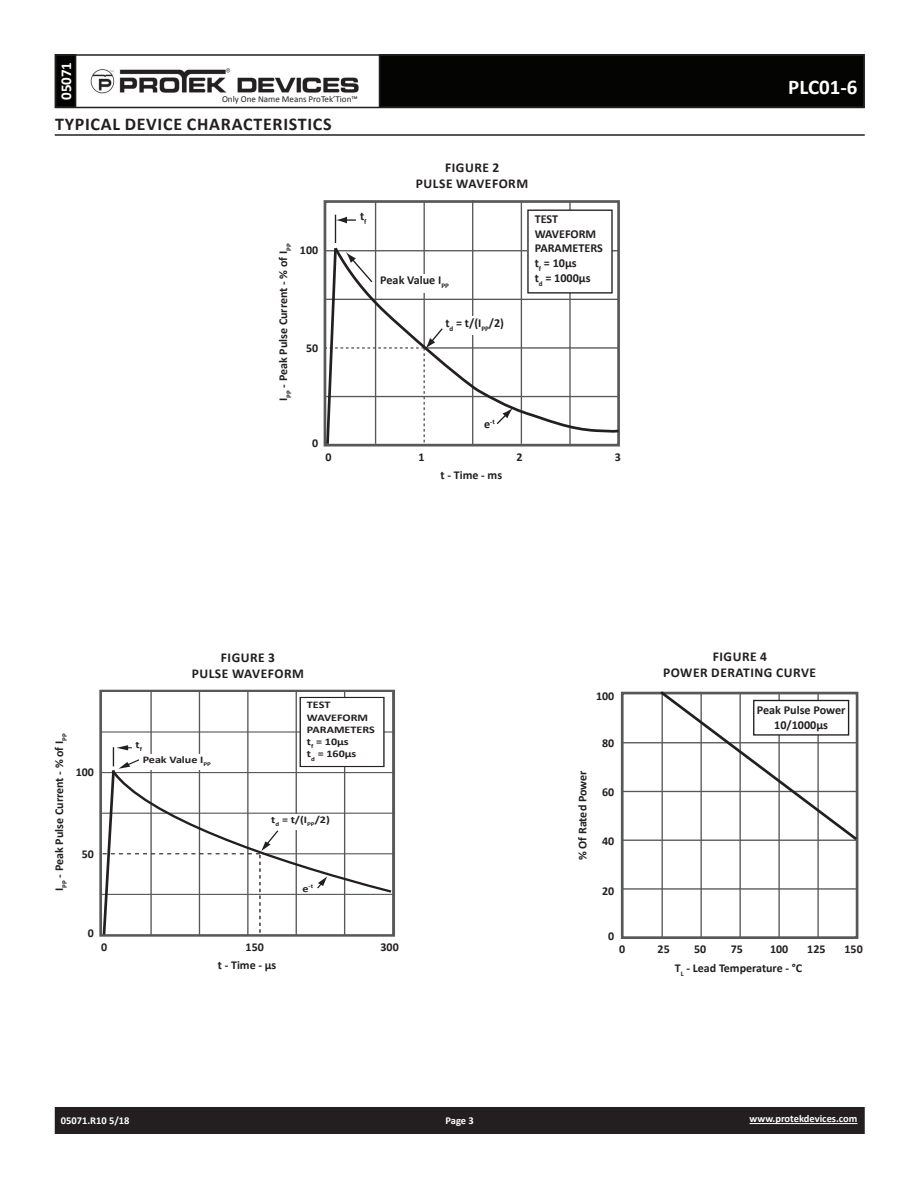
<style>
.page{position:relative;width:918px;height:1188px;background:#fff}
.page>*{position:absolute;margin:0;border:0;box-sizing:border-box;transform-origin:0 0}
.t1{font:700 21px "Calibri";color:#fff}
.t2{font:700 18px "Calibri";letter-spacing:.04em;color:#231f20}
.t3{font:700 15px "Calibri";color:#fff}
.t4{font:700 13.5px/16.2px "Calibri";letter-spacing:.04em;color:#231f20;text-align:center}
.t5{font:700 12.15px/14.5px "Calibri";color:#231f20;text-align:center}
.t6{font:700 12px "Calibri";color:#231f20}
.t7{font:700 10.5px "Calibri";color:#fff}
.t8{font:700 10.2px/12.1px "Calibri";color:#231f20;scale:1.19 1}
.t9{font:9px "Calibri";color:#231f20}
.t10{font:700 7.05px "Calibri";color:#231f20}
.t11{font:700 5.85px "Calibri";color:#231f20;scale:1.19 1}
.s1{font-size:12.15px}
.s2{font-size:10.2px}
</style>
<div class="page">
<div style="left:56px;top:1108px;width:808px;height:25px;background:#231f20"></div>
<div style="left:55px;top:1107px;width:810px;height:27px;border:2px solid #231f20"></div>
<div style="left:56px;top:55px;width:20px;height:52px;background:#040503"></div>
<div style="left:55px;top:54px;width:21px;height:54px;border:2px solid #231f20"></div>
<div style="left:380px;top:55px;width:484px;height:52px;background:#040503"></div>
<div style="left:55px;top:54px;width:810px;height:54px;border:2px solid #231f20"></div>
<img style="left:90px;top:68px;width:269px;height:26px">
<hr style="left:750px;top:1123px;width:107px;height:1px;background:#fff">
<hr style="left:55px;top:134px;width:810px;height:2px;background:#231f20">
<div style="left:621px;top:692px;width:237px;height:247px;border:3px solid #57585a"></div>
<hr style="left:662px;top:693px;width:1px;height:245px;background:#57585a">
<hr style="left:700px;top:693px;width:2px;height:245px;background:#57585a">
<hr style="left:739px;top:693px;width:2px;height:245px;background:#57585a">
<hr style="left:778px;top:693px;width:2px;height:245px;background:#57585a">
<hr style="left:817px;top:693px;width:2px;height:245px;background:#57585a">
<hr style="left:622px;top:742px;width:235px;height:1px;background:#57585a">
<hr style="left:622px;top:791px;width:235px;height:1px;background:#57585a">
<hr style="left:622px;top:840px;width:235px;height:1px;background:#57585a">
<hr style="left:622px;top:888px;width:235px;height:2px;background:#57585a">
<svg style="left:658px;top:691px;width:201px;height:151px"></svg>
<div style="left:324px;top:200px;width:296px;height:246px;border:3px solid #57585a"></div>
<hr style="left:375px;top:202px;width:1px;height:242px;background:#57585a">
<hr style="left:424px;top:202px;width:1px;height:146px;background:#57585a">
<hr style="left:472px;top:200px;width:1px;height:244px;background:#57585a">
<hr style="left:521px;top:202px;width:1px;height:242px;background:#57585a">
<hr style="left:569px;top:202px;width:2px;height:243px;background:#57585a">
<svg style="left:444px;top:245px;width:176px;height:189px"></svg>
<div style="left:378px;top:275px;width:76px;height:18px;background:#fff"></div>
<div style="left:528px;top:210px;width:84px;height:83px;background:#fff"></div>
<div style="left:527px;top:210px;width:86px;height:84px;border:1px solid #231f20"></div>
<svg style="left:325px;top:215px;width:119px;height:232px"></svg>
<div style="left:444px;top:316px;width:65px;height:19px;background:#fff"></div>
<svg style="left:495px;top:408px;width:18px;height:18px"></svg>
<hr style="left:103px;top:731px;width:290px;height:2px;background:#57585a">
<hr style="left:199px;top:693px;width:1px;height:242px;background:#57585a">
<hr style="left:247px;top:693px;width:1px;height:242px;background:#57585a">
<hr style="left:296px;top:693px;width:1px;height:242px;background:#57585a">
<hr style="left:344px;top:691px;width:1px;height:244px;background:#57585a">
<hr style="left:150px;top:693px;width:2px;height:242px;background:#57585a">
<div style="left:99px;top:690px;width:296px;height:247px;border:2px solid #57585a"></div>
<svg style="left:101px;top:745px;width:293px;height:191px"></svg>
<div style="left:300px;top:697px;width:84px;height:70px;background:#fff"></div>
<div style="left:300px;top:697px;width:85px;height:70px;border:1px solid #231f20"></div>
<div style="left:270px;top:814px;width:65px;height:16px;background:#fff"></div>
<div style="left:139px;top:755px;width:76px;height:15px;background:#fff"></div>
<p class="t3" style="left:56px;top:100px;width:40px;rotate:-90deg">05071</p>
<p class="t9" style="left:222px;top:93px;width:137px">Only One Name Means ProTek’Tion™</p>
<h2 class="t2" style="left:55px;top:112px;width:278px">TYPICAL DEVICE CHARACTERISTICS</h2>
<p class="t6" style="left:276px;top:401px;width:159px;rotate:-90deg">I<sub>PP</sub> - Peak Pulse Current - % of I<sub>PP</sub></p>
<p class="t6" style="left:300px;top:242px;width:20px">100</p>
<p class="t6" style="left:306px;top:340px;width:14px">50</p>
<p class="t6" style="left:312px;top:435px;width:8px">0</p>
<p class="t5" style="left:360px;top:208px;width:8px">t<sub>f</sub></p>
<p class="t4" style="left:416px;top:160px;width:114px">FIGURE 2<br>PULSE WAVEFORM</p>
<p class="t5" style="left:380px;top:272px;width:70px">Peak Value I<sub>PP</sub></p>
<p class="t5" style="left:445px;top:316px;width:60px">t<sub>d</sub> = t/(I<sub>PP</sub>/2)</p>
<p class="t5" style="left:535px;top:211px;width:70px;text-align:left">TEST<br>WAVEFORM<br>PARAMETERS t<sub>f</sub> = 10µs<br>t<sub>d</sub> = 1000µs</p>
<p class="t10" style="left:484px;top:417px;width:12px"><span class="s1">e</span>-t</p>
<p class="t6" style="left:325px;top:449px;width:8px">0</p>
<p class="t6" style="left:418px;top:449px;width:8px">1</p>
<p class="t6" style="left:517px;top:449px;width:8px">2</p>
<p class="t6" style="left:615px;top:449px;width:8px">3</p>
<p class="t6" style="left:441px;top:468px;width:63px">t - Time - ms</p>
<h1 class="t1" style="left:788px;top:74px;width:71px">PLC01-6</h1>
<p class="t6" style="left:51px;top:891px;width:159px;rotate:-90deg">I<sub>PP</sub> - Peak Pulse Current - % of I<sub>PP</sub></p>
<p class="t6" style="left:76px;top:765px;width:20px">100</p>
<p class="t6" style="left:82px;top:847px;width:14px">50</p>
<p class="t6" style="left:88px;top:925px;width:8px">0</p>
<p class="t4" style="left:192px;top:649px;width:114px">FIGURE 3<br>PULSE WAVEFORM</p>
<p class="t8" style="left:136px;top:738px;width:7px">t<sub>f</sub></p>
<p class="t8" style="left:143px;top:753px;width:59px">Peak Value I<sub>PP</sub></p>
<p class="t8" style="left:307px;top:699px;width:59px">TEST<br>WAVEFORM<br>PARAMETERS t<sub>f</sub> = 10µs<br>t<sub>d</sub> = 160µs</p>
<p class="t8" style="left:271px;top:813px;width:51px">t<sub>d</sub> = t/(I<sub>PP</sub>/2)</p>
<p class="t11" style="left:303px;top:883px;width:10px"><span class="s2">e</span>-t</p>
<p class="t6" style="left:596px;top:688px;width:20px">100</p>
<p class="t6" style="left:575px;top:860px;width:91px;rotate:-90deg">% Of Rated Power</p>
<p class="t6" style="left:602px;top:735px;width:14px">80</p>
<p class="t6" style="left:602px;top:785px;width:14px">60</p>
<p class="t6" style="left:602px;top:833px;width:14px">40</p>
<p class="t6" style="left:602px;top:883px;width:14px">20</p>
<p class="t6" style="left:608px;top:928px;width:8px">0</p>
<p class="t4" style="left:663px;top:648px;width:155px">FIGURE 4<br>POWER DERATING CURVE</p>
<p class="t5" style="left:757px;top:702px;width:90px">Peak Pulse Power<br>10/1000µs</p>
<p class="t6" style="left:101px;top:939px;width:8px">0</p>
<p class="t6" style="left:246px;top:939px;width:20px">150</p>
<p class="t6" style="left:380px;top:939px;width:20px">300</p>
<p class="t6" style="left:218px;top:957px;width:60px">t - Time - µs</p>
<p class="t6" style="left:619px;top:942px;width:8px">0</p>
<p class="t6" style="left:658px;top:942px;width:14px">25</p>
<p class="t6" style="left:694px;top:942px;width:14px">50</p>
<p class="t6" style="left:731px;top:942px;width:14px">75</p>
<p class="t6" style="left:770px;top:942px;width:20px">100</p>
<p class="t6" style="left:807px;top:942px;width:20px">125</p>
<p class="t6" style="left:845px;top:942px;width:20px">150</p>
<p class="t6" style="left:675px;top:961px;width:129px">T<sub>L</sub> - Lead Temperature - °C</p>
<p class="t7" style="left:61px;top:1114px;width:70px">05071.R10 5/18</p>
<p class="t7" style="left:446px;top:1114px;width:30px">Page 3</p>
<p class="t7" style="left:750px;top:1112px;width:109px">www.protekdevices.com</p>
</div>
